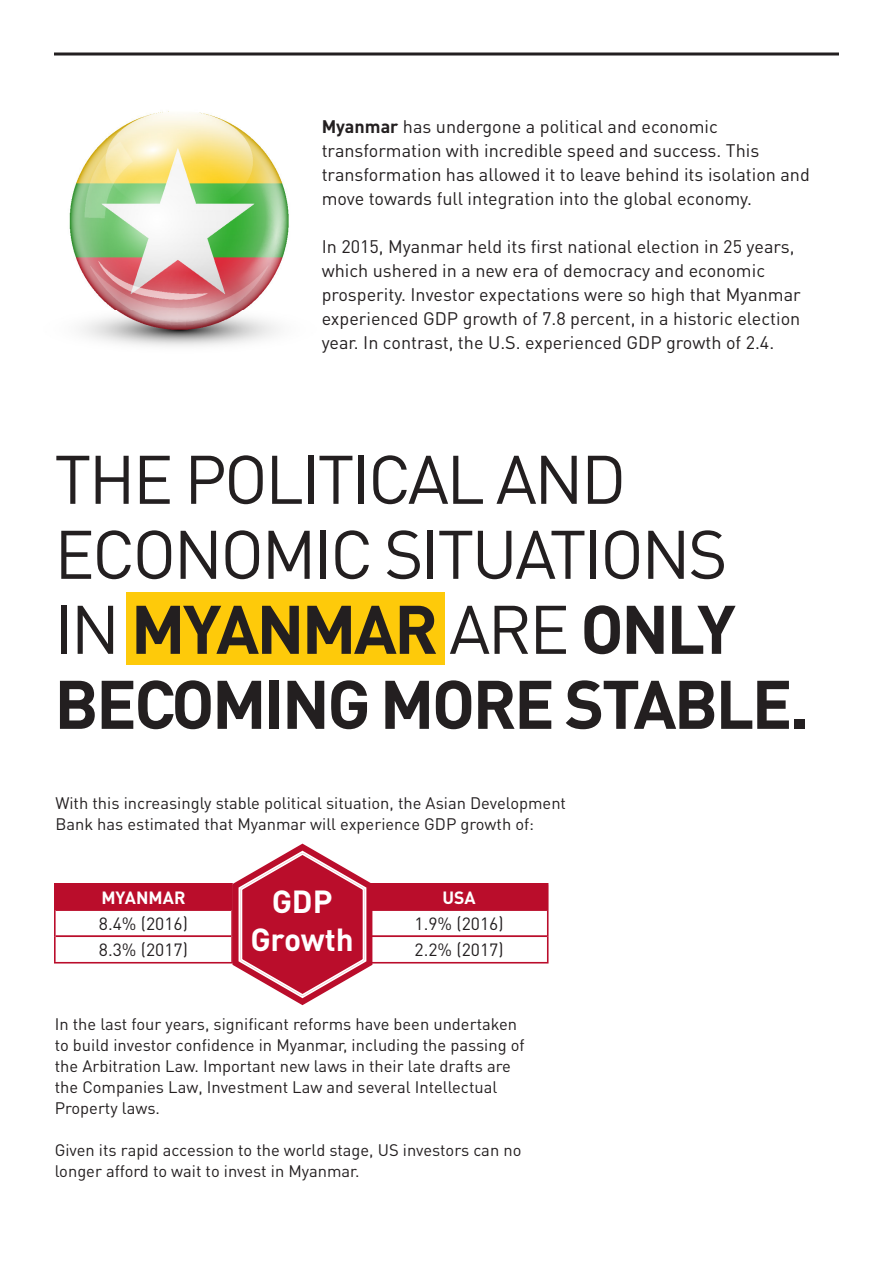
<style>
.page{position:relative;width:893px;height:1263px;background:#fff}
.page>*{position:absolute;margin:0;border:0;box-sizing:border-box;transform-origin:0 0}
.t1{font:67.5px/75px "DINOT";letter-spacing:-.04em;color:#231f20}
.t2{font:700 31.5px "DINOT";color:#fff}
.t3{font:18px/24px "DINOT";color:#231f20}
.t4{font:17.55px "DINOT";color:#231f20}
.t5{font:700 17.55px "DINOT";color:#fff}
.t6{font:16.5px/21px "DINOT";color:#231f20}
.s1{font-weight:700}
</style>
<div class="page">
<div style="left:127px;top:592px;width:318px;height:72px;background:#feca0a"></div>
<img style="left:81px;top:309px;width:197px;height:38px">
<img style="left:69px;top:111px;width:220px;height:198px">
<hr style="left:54px;top:53px;width:785px;height:3px;background:#231f20">
<div style="left:55px;top:884px;width:177px;height:26px;background:#ba0d2b"></div>
<hr style="left:54px;top:883px;width:179px;height:2px;background:#ba0d2b">
<hr style="left:54px;top:885px;width:2px;height:25px;background:#ba0d2b">
<hr style="left:231px;top:885px;width:2px;height:25px;background:#ba0d2b">
<hr style="left:54px;top:910px;width:2px;height:26px;background:#ba0d2b">
<hr style="left:231px;top:910px;width:2px;height:26px;background:#ba0d2b">
<hr style="left:54px;top:936px;width:2px;height:26px;background:#ba0d2b">
<hr style="left:231px;top:936px;width:2px;height:26px;background:#ba0d2b">
<hr style="left:54px;top:962px;width:179px;height:1px;background:#ba0d2b">
<hr style="left:56px;top:909px;width:175px;height:2px;background:#ba0d2b">
<hr style="left:56px;top:935px;width:175px;height:2px;background:#ba0d2b">
<div style="left:370px;top:884px;width:178px;height:26px;background:#ba0d2b"></div>
<hr style="left:370px;top:883px;width:179px;height:2px;background:#ba0d2b">
<hr style="left:547px;top:885px;width:2px;height:25px;background:#ba0d2b">
<hr style="left:547px;top:910px;width:2px;height:26px;background:#ba0d2b">
<hr style="left:547px;top:936px;width:2px;height:26px;background:#ba0d2b">
<hr style="left:370px;top:962px;width:179px;height:1px;background:#ba0d2b">
<hr style="left:371px;top:909px;width:176px;height:2px;background:#ba0d2b">
<hr style="left:371px;top:935px;width:176px;height:2px;background:#ba0d2b">
<svg style="left:233px;top:844px;width:139px;height:161px"></svg>
<p class="t3" style="left:322px;top:114px;width:490px"><span class="s1">Myanmar</span> has undergone a political and economic transformation with incredible speed and success. This transformation has allowed it to leave behind its isolation and move towards full integration into the global economy.</p>
<p class="t3" style="left:322px;top:234px;width:481px">In 2015, Myanmar held its first national election in 25 years, which ushered in a new era of democracy and economic prosperity. Investor expectations were so high that Myanmar experienced GDP growth of 7.8 percent, in a historic election year. In contrast, the U.S. experienced GDP growth of 2.4.</p>
<p class="t1" style="left:54px;top:439px;width:756px">THE POLITICAL AND<br>ECONOMIC SITUATIONS<br>IN <span class="s1">MYANMAR</span> ARE <span class="s1">ONLY<br>BECOMING MORE STABLE.</span></p>
<p class="t6" style="left:55px;top:791px;width:512px">With this increasingly stable political situation, the Asian Development<br>Bank has estimated that Myanmar will experience GDP growth of:</p>
<p class="t5" style="left:101px;top:885px;width:86px">MYANMAR</p>
<p class="t4" style="left:99px;top:911px;width:91px">8.4% (2016)</p>
<p class="t4" style="left:99px;top:938px;width:91px">8.3% (2017)</p>
<p class="t2" style="left:272px;top:880px;width:62px">GDP</p>
<p class="t2" style="left:250px;top:918px;width:105px">Growth</p>
<p class="t5" style="left:442px;top:885px;width:35px">USA</p>
<p class="t4" style="left:415px;top:911px;width:91px">1.9% (2016)</p>
<p class="t4" style="left:415px;top:938px;width:91px">2.2% (2017)</p>
<p class="t6" style="left:55px;top:1012px;width:471px">In the last four years, significant reforms have been undertaken to build investor confidence in Myanmar, including the passing of the Arbitration Law. Important new laws in their late drafts are the Companies Law, Investment Law and several Intellectual Property laws.</p>
<p class="t6" style="left:55px;top:1138px;width:468px">Given its rapid accession to the world stage, US investors can no longer afford to wait to invest in Myanmar.</p>
</div>
